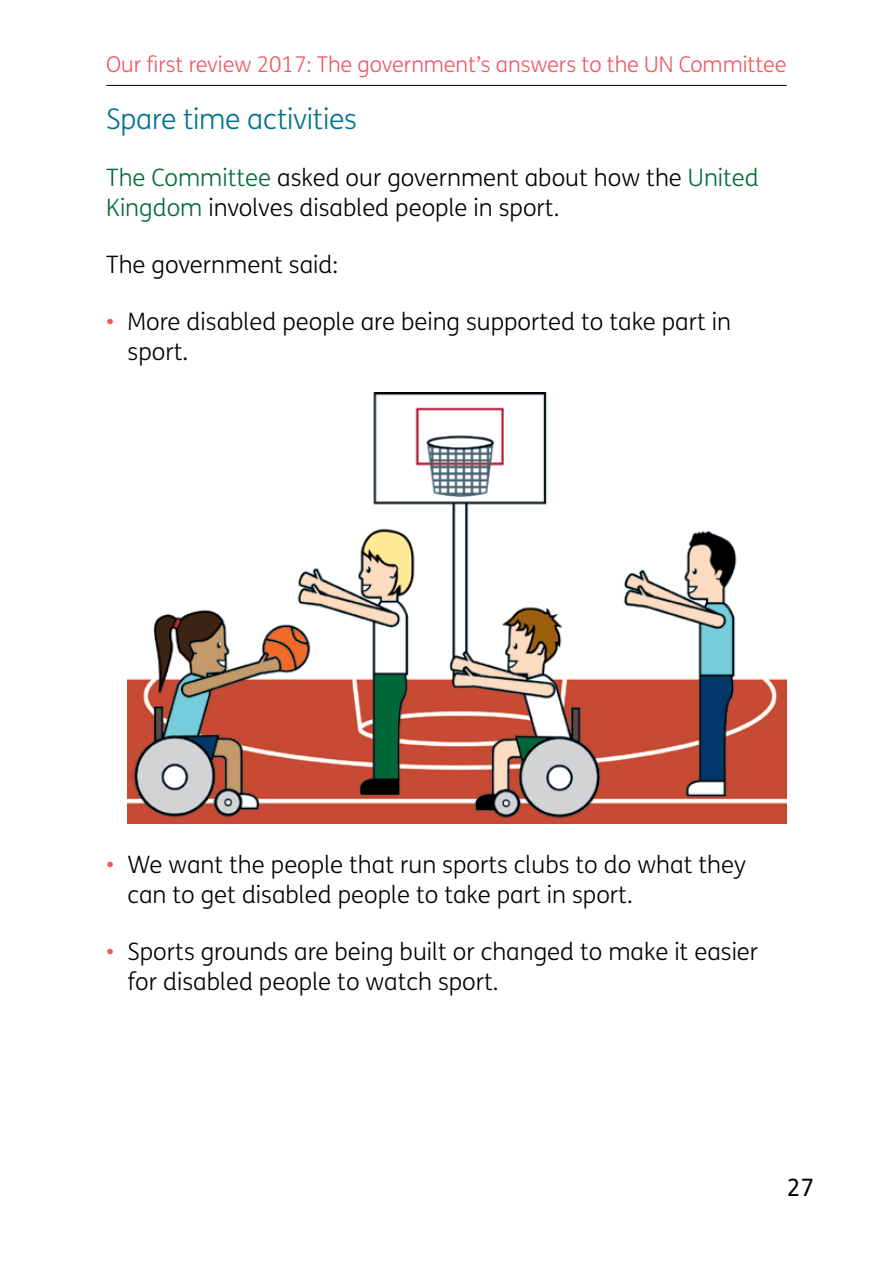
<style>
.page{position:relative;width:893px;height:1263px;background:#fff}
.page>*{position:absolute;margin:0;border:0;box-sizing:border-box;transform-origin:0 0}
.t1{font:300 28.5px "FS Me";letter-spacing:-.01em;color:#01728f}
.t2{font:300 24px/30px "FS Me";color:#000}
.t3{font:24px "FS Me";color:#000}
.t4{font:21.75px "FS Me Light 3";letter-spacing:-.005em;color:#f05662}
.s1{color:#006c32}
.s2{color:#f05662}
</style>
<div class="page">
<hr style="left:106px;top:85px;width:681px;height:1px;background:#000">
<img style="left:128px;top:392px;width:659px;height:431px">
<p class="t4" style="left:106px;top:49px;width:682px">Our first review 2017: The government’s answers to the UN Committee</p>
<p class="t1" style="left:106px;top:99px;width:252px">Spare time activities</p>
<p class="t2" style="left:106px;top:162px;width:654px"><span class="s1">The Committee</span> asked our government about how the <span class="s1">United<br>Kingdom</span> involves disabled people in sport.</p>
<p class="t2" style="left:106px;top:249px;width:233px">The government said:</p>
<p class="t2" style="left:128px;top:306px;width:605px;text-indent:-21px"><span class="s2">•</span> More disabled people are being supported to take part in sport.</p>
<p class="t2" style="left:128px;top:849px;width:620px;text-indent:-21px"><span class="s2">•</span> We want the people that run sports clubs to do what they can to get disabled people to take part in sport.</p>
<p class="t2" style="left:128px;top:936px;width:632px;text-indent:-21px"><span class="s2">•</span> Sports grounds are being built or changed to make it easier for disabled people to watch sport.</p>
<p class="t3" style="left:787px;top:1171px;width:29px">27</p>
</div>
